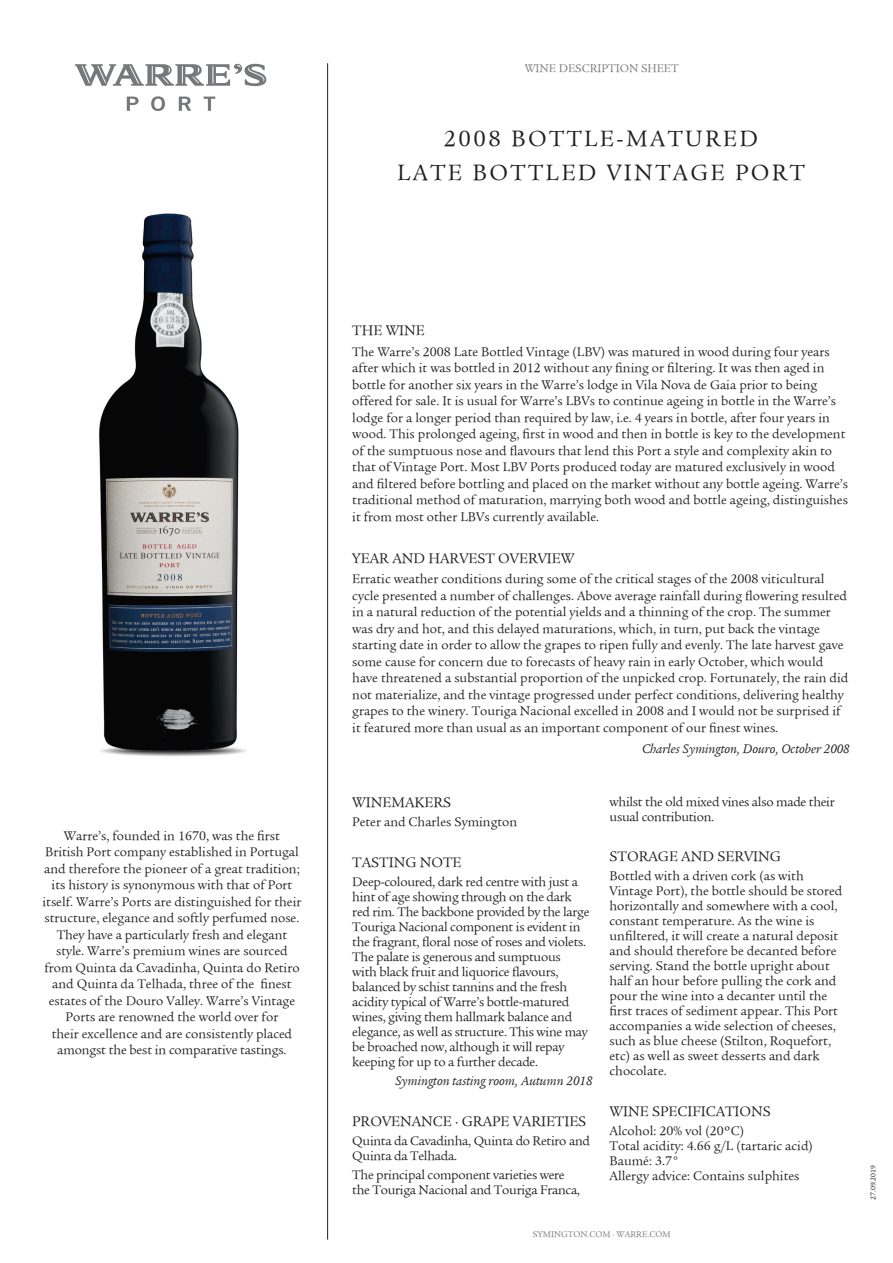
<style>
.page{position:relative;width:893px;height:1263px;background:#fff}
.page>*{position:absolute;margin:0;border:0;box-sizing:border-box;transform-origin:0 0}
._04__NOME_VINHO{font:24px "Legacy Serif LT Book";letter-spacing:.1em;color:#231f20}
._06__SUB-TITULOS{font:15px "Legacy Serif LT Book";color:#231f20}
._07__TEXTO_GERAL{font:13.5px/16.5px "Legacy Serif LT Book";color:#231f20}
._07__TEXTO_GERAL-2{font:13.5px/15px "Legacy Serif LT Book";letter-spacing:-.02em;color:#231f20}
._07__TEXTO_GERAL-3{font:italic 13.5px "Legacy Serif LT Book";color:#231f20}
.t1{font:12px "Legacy Serif LT Book";color:#76787b}
.t2{font:9px "Legacy Serif LT Book";color:#76787b}
._07__TEXTO_GERAL-4{font:7.5px "Legacy Serif LT Book";color:#231f20}
</style>
<div class="page">
<hr style="left:327px;top:63px;width:1px;height:1176px;background:#231f20">
<svg style="left:75px;top:64px;width:191px;height:22px"></svg>
<svg style="left:127px;top:97px;width:12px;height:14px"></svg>
<svg style="left:151px;top:96px;width:14px;height:15px"></svg>
<svg style="left:179px;top:97px;width:12px;height:14px"></svg>
<svg style="left:204px;top:97px;width:11px;height:14px"></svg>
<img style="left:99px;top:213px;width:147px;height:544px">
<p class="t1" style="left:525px;top:62px;width:155px">WINE DESCRIPTION SHEET</p>
<p class="_04__NOME_VINHO" style="left:444px;top:125px;width:316px">2008 BOTTLE-MATURED</p>
<p class="_04__NOME_VINHO" style="left:397px;top:159px;width:409px">LATE BOTTLED VINTAGE PORT</p>
<p class="_07__TEXTO_GERAL" style="left:43px;top:827px;width:260px;text-align:center">Warre’s, founded in 1670, was the first<br>British Port company established in Portugal and therefore the pioneer of a great tradition; its history is synonymous with that of Port itself. Warre’s Ports are distinguished for their structure, elegance and softly perfumed nose.<br>They have a particularly fresh and elegant style. Warre’s premium wines are sourced from Quinta da Cavadinha, Quinta do Retiro and Quinta da Telhada, three of the finest estates of the Douro Valley. Warre’s Vintage Ports are renowned the world over for<br>their excellence and are consistently placed amongst the best in comparative tastings.</p>
<p class="_06__SUB-TITULOS" style="left:352px;top:322px;width:74px">THE WINE</p>
<p class="_07__TEXTO_GERAL" style="left:352px;top:343px;width:497px">The Warre’s 2008 Late Bottled Vintage (LBV) was matured in wood during four years after which it was bottled in 2012 without any fining or filtering. It was then aged in bottle for another six years in the Warre’s lodge in Vila Nova de Gaia prior to being offered for sale. It is usual for Warre’s LBVs to continue ageing in bottle in the Warre’s lodge for a longer period than required by law, i.e. 4 years in bottle, after four years in wood. This prolonged ageing, first in wood and then in bottle is key to the development of the sumptuous nose and flavours that lend this Port a style and complexity akin to that of Vintage Port. Most LBV Ports produced today are matured exclusively in wood and filtered before bottling and placed on the market without any bottle ageing. Warre’s traditional method of maturation, marrying both wood and bottle ageing, distinguishes it from most other LBVs currently available.</p>
<p class="_06__SUB-TITULOS" style="left:352px;top:549px;width:224px">YEAR AND HARVEST OVERVIEW</p>
<p class="_07__TEXTO_GERAL" style="left:352px;top:571px;width:497px">Erratic weather conditions during some of the critical stages of the 2008 viticultural cycle presented a number of challenges. Above average rainfall during flowering resulted in a natural reduction of the potential yields and a thinning of the crop. The summer was dry and hot, and this delayed maturations, which, in turn, put back the vintage starting date in order to allow the grapes to ripen fully and evenly. The late harvest gave some cause for concern due to forecasts of heavy rain in early October, which would have threatened a substantial proportion of the unpicked crop. Fortunately, the rain did not materialize, and the vintage progressed under perfect conditions, delivering healthy grapes to the winery. Touriga Nacional excelled in 2008 and I would not be surprised if it featured more than usual as an important component of our finest wines.</p>
<p class="_07__TEXTO_GERAL-3" style="left:642px;top:741px;width:209px">Charles Symington, Douro, October 2008</p>
<p class="_06__SUB-TITULOS" style="left:352px;top:794px;width:100px">WINEMAKERS</p>
<p class="_07__TEXTO_GERAL" style="left:352px;top:814px;width:166px">Peter and Charles Symington</p>
<p class="_06__SUB-TITULOS" style="left:352px;top:853px;width:111px">TASTING NOTE</p>
<p class="_07__TEXTO_GERAL-2" style="left:352px;top:874px;width:239px">Deep-coloured, dark red centre with just a hint of age showing through on the dark red rim. The backbone provided by the large Touriga Nacional component is evident in the fragrant, floral nose of roses and violets.<br>The palate is generous and sumptuous<br>with black fruit and liquorice flavours, balanced by schist tannins and the fresh acidity typical of Warre’s bottle-matured wines, giving them hallmark balance and elegance, as well as structure. This wine may be broached now, although it will repay keeping for up to a further decade.</p>
<p class="_07__TEXTO_GERAL-3" style="left:395px;top:1073px;width:199px">Symington tasting room, Autumn 2018</p>
<p class="_06__SUB-TITULOS" style="left:352px;top:1112px;width:236px">PROVENANCE · GRAPE VARIETIES</p>
<p class="_07__TEXTO_GERAL-2" style="left:352px;top:1133px;width:239px">Quinta da Cavadinha, Quinta do Retiro and<br>Quinta da Telhada.</p>
<p class="_07__TEXTO_GERAL-2" style="left:352px;top:1167px;width:229px">The principal component varieties were the Touriga Nacional and Touriga Franca,</p>
<p class="_07__TEXTO_GERAL-2" style="left:609px;top:794px;width:227px">whilst the old mixed vines also made their usual contribution.</p>
<p class="_06__SUB-TITULOS" style="left:609px;top:848px;width:173px">STORAGE AND SERVING</p>
<p class="_07__TEXTO_GERAL" style="left:609px;top:869px;width:234px;line-height:15px">Bottled with a driven cork (as with Vintage Port), the bottle should be stored horizontally and somewhere with a cool, constant temperature. As the wine is unfiltered, it will create a natural deposit and should therefore be decanted before serving. Stand the bottle upright about half an hour before pulling the cork and pour the wine into a decanter until the first traces of sediment appear. This Port accompanies a wide selection of cheeses, such as blue cheese (Stilton, Roquefort, etc) as well as sweet desserts and dark chocolate.</p>
<p class="_06__SUB-TITULOS" style="left:609px;top:1102px;width:163px">WINE SPECIFICATIONS</p>
<p class="_07__TEXTO_GERAL" style="left:609px;top:1123px;width:136px">Alcohol: 20% vol (20ºC)</p>
<p class="_07__TEXTO_GERAL" style="left:609px;top:1138px;width:205px">Total acidity: 4.66 g/L (tartaric acid)</p>
<p class="_07__TEXTO_GERAL" style="left:609px;top:1153px;width:191px;line-height:15px">Baumé: 3.7°<br>Allergy advice: Contains sulphites</p>
<p class="t2" style="left:533px;top:1229px;width:139px">SYMINGTON.COM · WARRE.COM</p>
<p class="_07__TEXTO_GERAL-4" style="left:869px;top:1200px;width:36px;rotate:-90deg">27.09.2019</p>
</div>
